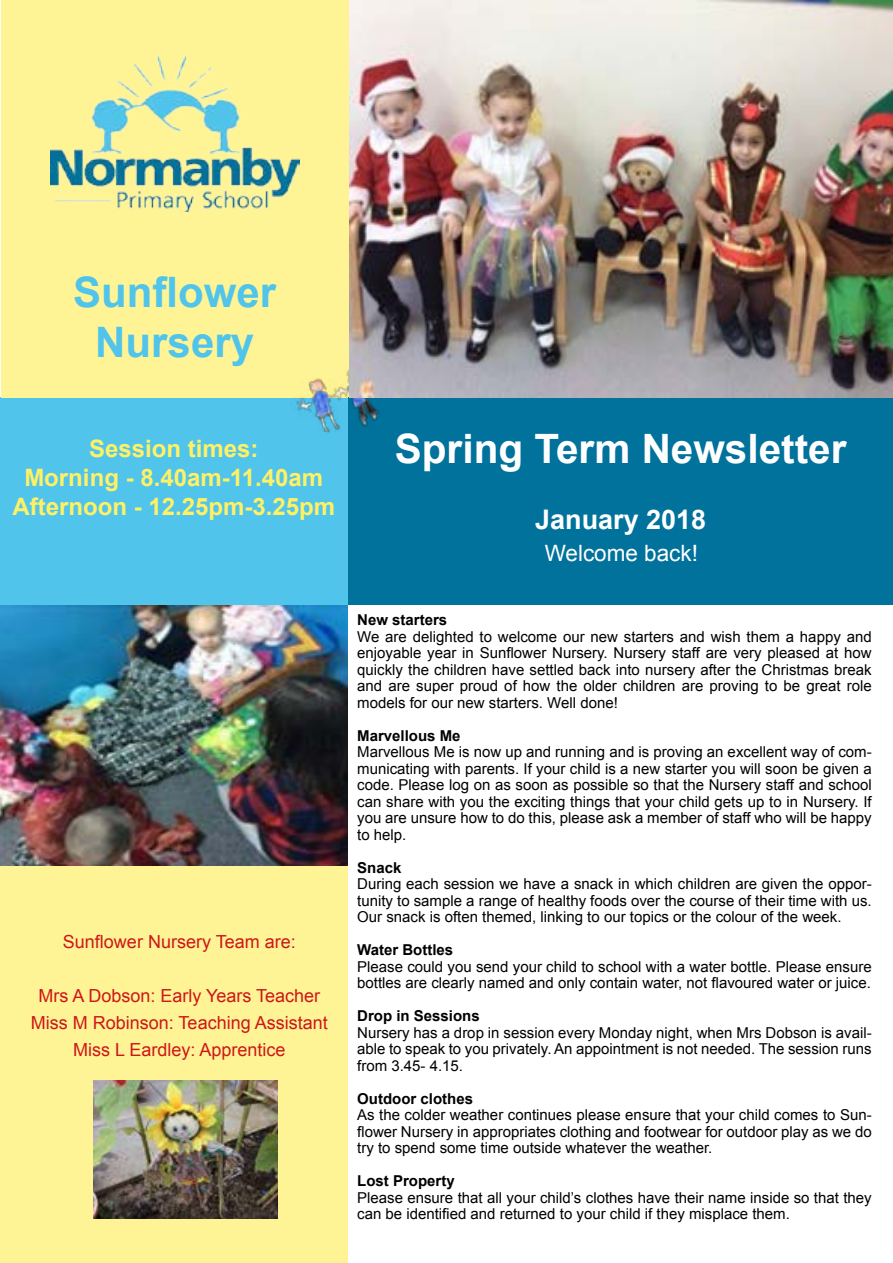
<style>
.page{position:relative;width:893px;height:1263px;background:#fff}
.page>*{position:absolute;margin:0;border:0;box-sizing:border-box;transform-origin:0 0}
.t1{font:700 42px/50.4px "Arial";color:#50c4eb;text-align:center}
.t2{font:700 40.5px "Arial";color:#fff}
.t3{font:700 27px "Arial";color:#fff}
.t4{font:700 24px/28.8px "Arial";color:#fff165;text-align:center}
.t5{font:22.5px "Arial";color:#fff}
.t6{font:18px/27px "Arial";color:#cd171a;text-align:center}
.t7{font:15px/16.5px "Arial";color:#000;text-align:justify}
.t8{font:700 15px "Arial";color:#000}
</style>
<div class="page">
<div style="left:0;top:865px;width:347px;height:398px;background:#fff495"></div>
<div style="left:0;top:398px;width:348px;height:207px;background:#50c4eb"></div>
<div style="left:1px;top:0;width:347px;height:398px;background:#fff495"></div>
<div style="left:348px;top:398px;width:545px;height:207px;background:#00729c"></div>
<img style="left:50px;top:54px;width:250px;height:158px">
<img style="left:294px;top:363px;width:86px;height:70px">
<img style="left:93px;top:1080px;width:185px;height:138px">
<img style="left:349px;top:0;width:543px;height:398px">
<img style="left:0;top:605px;width:347px;height:260px">
<h1 class="t1" style="left:73px;top:268px;width:205px">Sunflower<br>Nursery</h1>
<h3 class="t4" style="left:12px;top:435px;width:324px">Session times:<br>Morning - 8.40am-11.40am<br>Afternoon - 12.25pm-3.25pm</h3>
<h2 class="t2" style="left:395px;top:421px;width:453px">Spring Term Newsletter</h2>
<h3 class="t3" style="left:535px;top:501px;width:173px">January 2018</h3>
<p class="t6" style="left:63px;top:928px;width:234px">Sunflower Nursery Team are:</p>
<p class="t6" style="left:31px;top:982px;width:298px">Mrs A Dobson: Early Years Teacher<br>Miss M Robinson: Teaching Assistant<br>Miss L Eardley: Apprentice</p>
<h3 class="t5" style="left:545px;top:539px;width:155px">Welcome back!</h3>
<p class="t8" style="left:357px;top:610px;width:92px">New starters</p>
<p class="t7" style="left:357px;top:628px;width:516px">We are delighted to welcome our new starters and wish them a happy and enjoyable year in Sunflower Nursery. Nursery staff are very pleased at how quickly the children have settled back into nursery after the Christmas break and are super proud of how the older children are proving to be great role models for our new starters. Well done!</p>
<p class="t8" style="left:357px;top:726px;width:105px">Marvellous Me</p>
<p class="t7" style="left:357px;top:744px;width:516px">Marvellous Me is now up and running and is proving an excellent way of com&shy;municating with parents. If your child is a new starter you will soon be given a code. Please log on as soon as possible so that the Nursery staff and school can share with you the exciting things that your child gets up to in Nursery. If you are unsure how to do this, please ask a member of staff who will be happy to help.</p>
<p class="t8" style="left:357px;top:858px;width:46px">Snack</p>
<p class="t7" style="left:357px;top:876px;width:516px">During each session we have a snack in which children are given the oppor&shy;tunity to sample a range of healthy foods over the course of their time with us.<br>Our snack is often themed, linking to our topics or the colour of the week.</p>
<p class="t8" style="left:357px;top:940px;width:98px">Water Bottles</p>
<p class="t7" style="left:357px;top:958px;width:516px">Please could you send your child to school with a water bottle. Please ensure bottles are clearly named and only contain water, not flavoured water or juice.</p>
<p class="t8" style="left:357px;top:1006px;width:124px">Drop in Sessions</p>
<p class="t7" style="left:357px;top:1024px;width:516px">Nursery has a drop in session every Monday night, when Mrs Dobson is avail&shy;able to speak to you privately. An appointment is not needed. The session runs from 3.45- 4.15.</p>
<p class="t8" style="left:357px;top:1089px;width:117px">Outdoor clothes</p>
<p class="t7" style="left:357px;top:1107px;width:516px">As the colder weather continues please ensure that your child comes to Sun&shy;flower Nursery in appropriates clothing and footwear for outdoor play as we do try to spend some time outside whatever the weather.</p>
<p class="t8" style="left:357px;top:1171px;width:99px">Lost Property</p>
<p class="t7" style="left:357px;top:1189px;width:516px">Please ensure that all your child’s clothes have their name inside so that they can be identified and returned to your child if they misplace them.</p>
</div>
